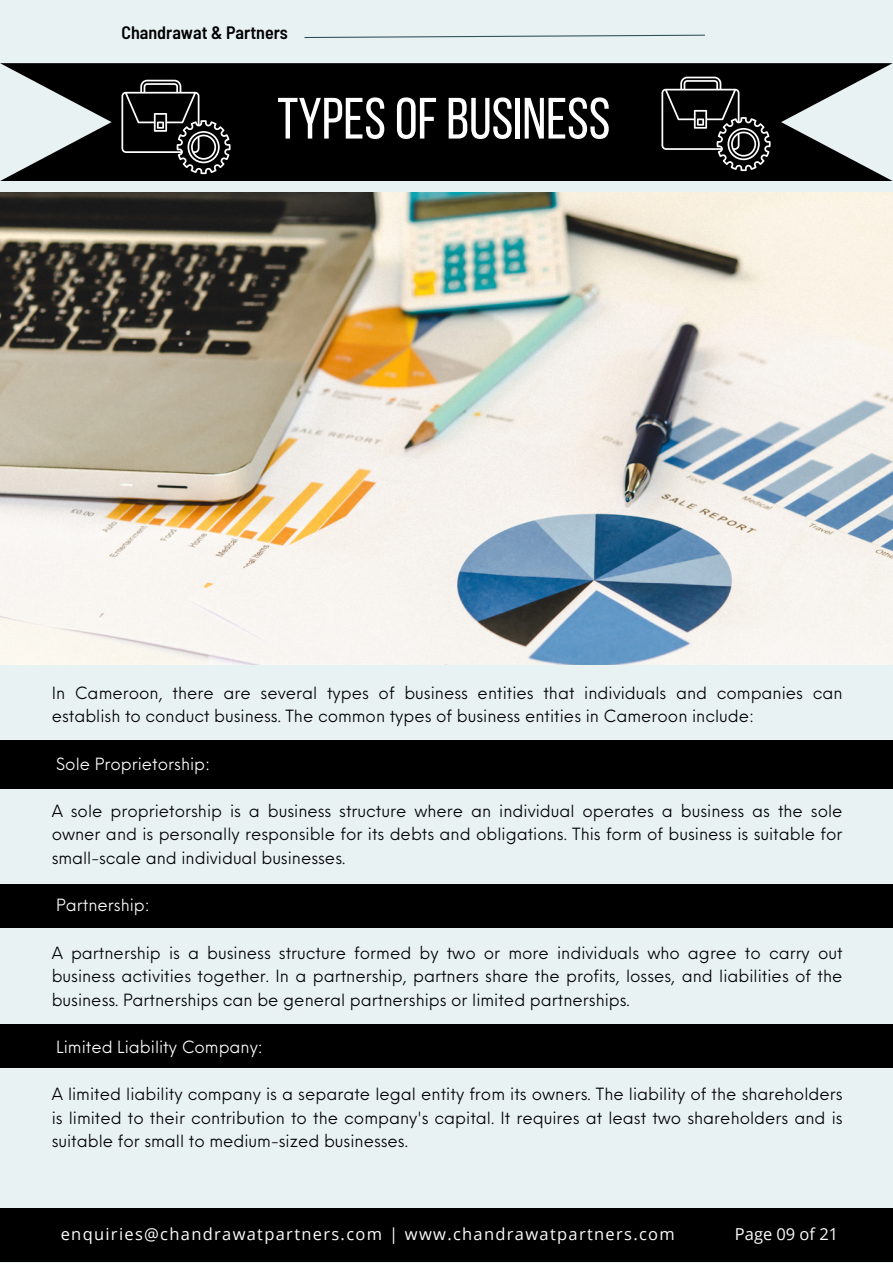
<style>
.page{position:relative;width:893px;height:1264px;background:#fff}
.page>*{position:absolute;margin:0;border:0;box-sizing:border-box;transform-origin:0 0}
.t1{font:58.05px "Bebas Neue";color:#fff}
.t2{font:600 semi-condensed 18px "Barlow";color:#000}
.t3{font:16.5px/23.5px "Neue Einstellung";color:#000;text-align:justify}
.t4{font:16.5px "Open Sans";letter-spacing:.08em;color:#fdfcfd}
.t5{font:16.5px "Neue Einstellung";color:#fff}
.t6{font:16.5px "Open Sans";color:#fdfcfd}
.s1{color:#000}
</style>
<div class="page">
<div style="left:0;top:0;width:892px;height:1262px;background:#e9f2f3"></div>
<svg style="left:304px;top:35px;width:401px;height:3px"></svg>
<div style="left:0;top:1208px;width:892px;height:53px;background:#000"></div>
<svg style="left:0;top:63px;width:892px;height:118px;background:#222424"></svg>
<img style="left:0;top:192px;width:892px;height:472px">
<div style="left:0;top:740px;width:892px;height:48px;background:#000"></div>
<div style="left:0;top:884px;width:892px;height:43px;background:#000"></div>
<svg style="left:661px;top:77px;width:109px;height:94px;background:#272727"></svg>
<div style="left:0;top:1024px;width:892px;height:43px;background:#000"></div>
<svg style="left:121px;top:80px;width:109px;height:94px;background:#272727"></svg>
<p class="t2" style="left:121px;top:21px;width:168px">Chandrawat &amp; Partners</p>
<p class="t1" style="left:277px;top:95px;width:334px">TYPESOFBUSINESS</p>
<p class="t3" style="left:52px;top:679px;width:792px">In Cameroon, there are several types of business entities that individuals and companies can establish to conduct business. The common types of business entities in Cameroon include:</p>
<p class="t5" style="left:52px;top:748px;width:160px"><span class="s1">·</span>Sole Proprietorship:</p>
<p class="t3" style="left:52px;top:797px;width:792px">A sole proprietorship is a business structure where an individual operates a business as the sole owner and is personally responsible for its debts and obligations. This form of business is suitable for small-scale and individual businesses.</p>
<p class="t5" style="left:52px;top:890px;width:100px"><span class="s1">·</span>Partnership:</p>
<p class="t3" style="left:52px;top:939px;width:792px">A partnership is a business structure formed by two or more individuals who agree to carry out business activities together. In a partnership, partners share the profits, losses, and liabilities of the business. Partnerships can be general partnerships or limited partnerships.</p>
<p class="t5" style="left:52px;top:1032px;width:213px"><span class="s1">·</span>Limited Liability Company:</p>
<p class="t3" style="left:52px;top:1080px;width:792px">A limited liability company is a separate legal entity from its owners. The liability of the shareholders is limited to their contribution to the company's capital. It requires at least two shareholders and is suitable for small to medium-sized businesses.</p>
<p class="t4" style="left:61px;top:1222px;width:615px">enquiries@chandrawatpartners.com | www.chandrawatpartners.com</p>
<p class="t6" style="left:734px;top:1222px;width:105px">Page 09 of 21</p>
</div>
